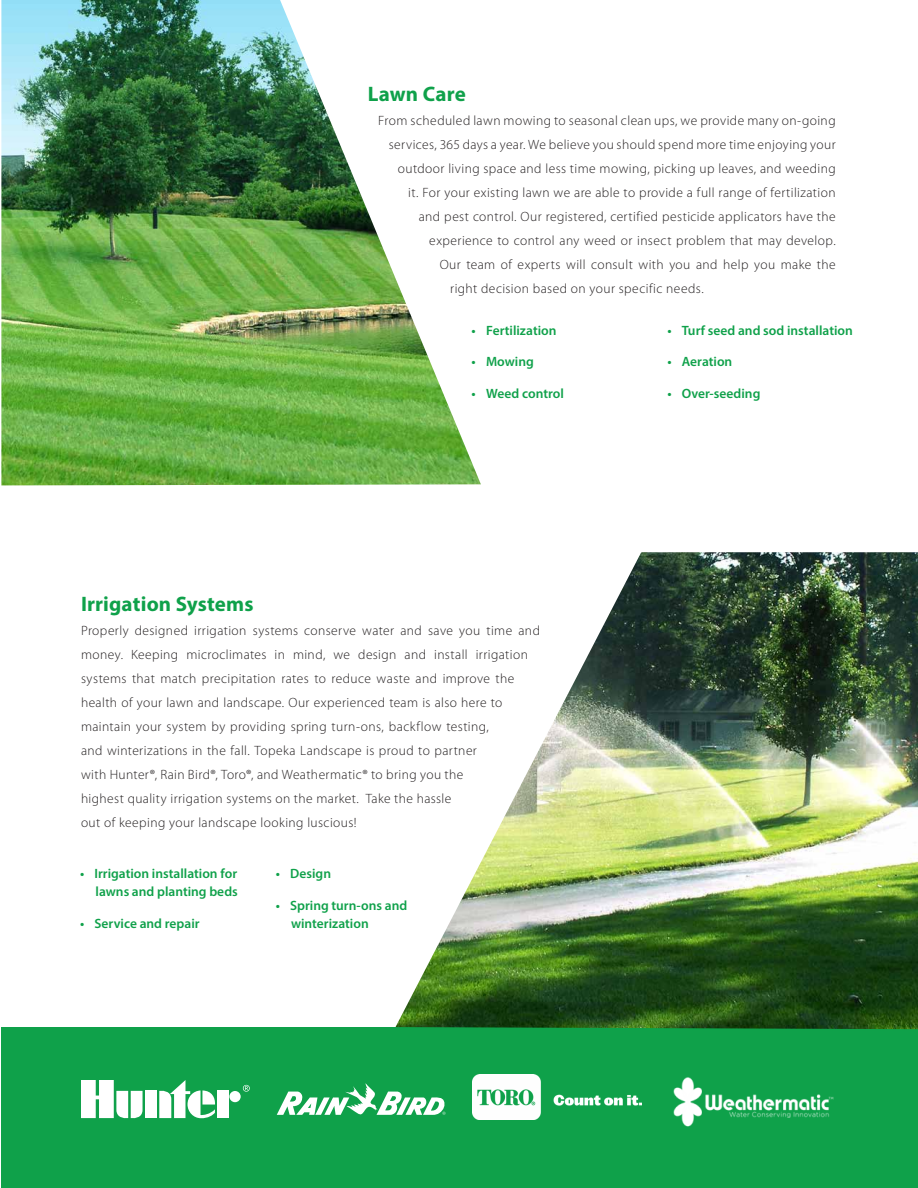
<style>
.page{position:relative;width:918px;height:1188px;background:#fff}
.page>*{position:absolute;margin:0;border:0;box-sizing:border-box;transform-origin:0 0}
.t1{font:700 21px "Myriad Pro";letter-spacing:.005em;color:#0fa14a}
.t2{font:300 13.5px/24px "Myriad Pro";letter-spacing:.03em;color:#231f20}
.t3{font:600 13.5px/18px "Myriad Pro";color:#0fa14a;text-align:right}
</style>
<div class="page">
<div style="left:1px;top:1027px;width:917px;height:161px;background:#0fa14a"></div>
<img style="left:396px;top:552px;width:522px;height:477px">
<svg style="left:243px;top:1085px;width:7px;height:7px"></svg>
<div style="left:145px;top:1091px;width:12px;height:27px;background:#fff"></div>
<div style="left:229px;top:1091px;width:12px;height:11px;background:#fff;border-radius:50%"></div>
<div style="left:217px;top:1091px;width:11px;height:27px;background:#fff"></div>
<svg style="left:159px;top:1080px;width:56px;height:38px"></svg>
<svg style="left:81px;top:1080px;width:62px;height:38px"></svg>
<svg style="left:277px;top:1083px;width:169px;height:32px"></svg>
<img style="left:472px;top:1075px;width:169px;height:44px">
<img style="left:673px;top:1077px;width:161px;height:50px">
<img style="left:1px;top:0;width:480px;height:485px">
<p class="t1" style="left:368px;top:80px;width:100px">Lawn Care</p>
<p class="t2" style="left:378px;top:109px;width:459px">From scheduled lawn mowing to seasonal clean ups, we provide many on-going</p>
<p class="t2" style="left:389px;top:133px;width:449px">services, 365 days a year. We believe you should spend more time enjoying your</p>
<p class="t2" style="left:398px;top:157px;width:439px">outdoor living space and less time mowing, picking up leaves, and weeding</p>
<p class="t2" style="left:408px;top:181px;width:429px">it. For your existing lawn we are able to provide a full range of fertilization</p>
<p class="t2" style="left:419px;top:205px;width:419px">and pest control. Our registered, certified pesticide applicators have the</p>
<p class="t2" style="left:429px;top:229px;width:408px">experience to control any weed or insect problem that may develop.</p>
<p class="t2" style="left:440px;top:253px;width:397px">Our team of experts will consult with you and help you make the</p>
<p class="t2" style="left:450px;top:277px;width:255px">right decision based on your specific needs.</p>
<p class="t3" style="left:472px;top:321px;width:86px">• Fertilization</p>
<p class="t3" style="left:472px;top:353px;width:64px">• Mowing</p>
<p class="t3" style="left:472px;top:384px;width:94px">• Weed control</p>
<p class="t1" style="left:81px;top:590px;width:174px">Irrigation Systems</p>
<p class="t2" style="left:81px;top:618px;width:461px">Properly designed irrigation systems conserve water and save you time and money. Keeping microclimates in mind, we design and install irrigation systems that match precipitation rates to reduce waste and improve the health of your lawn and landscape. Our experienced team is also here to maintain your system by providing spring turn-ons, backflow testing,<br>and winterizations in the fall. Topeka Landscape is proud to partner<br>with Hunter®, Rain Bird®, Toro®, and Weathermatic® to bring you the<br>highest quality irrigation systems on the market. Take the hassle<br>out of keeping your landscape looking luscious!</p>
<p class="t3" style="left:80px;top:865px;width:159px">• Irrigation installation for lawns and planting beds</p>
<p class="t3" style="left:80px;top:914px;width:121px">• Service and repair</p>
<p class="t3" style="left:276px;top:865px;width:57px">• Design</p>
<p class="t3" style="left:291px;top:896px;width:118px;text-align:left;text-indent:-15px">• Spring turn-ons and winterization</p>
<p class="t3" style="left:667px;top:321px;width:187px">• Turf seed and sod installation</p>
<p class="t3" style="left:667px;top:353px;width:66px">• Aeration</p>
<p class="t3" style="left:667px;top:384px;width:95px">• Over-seeding</p>
</div>
